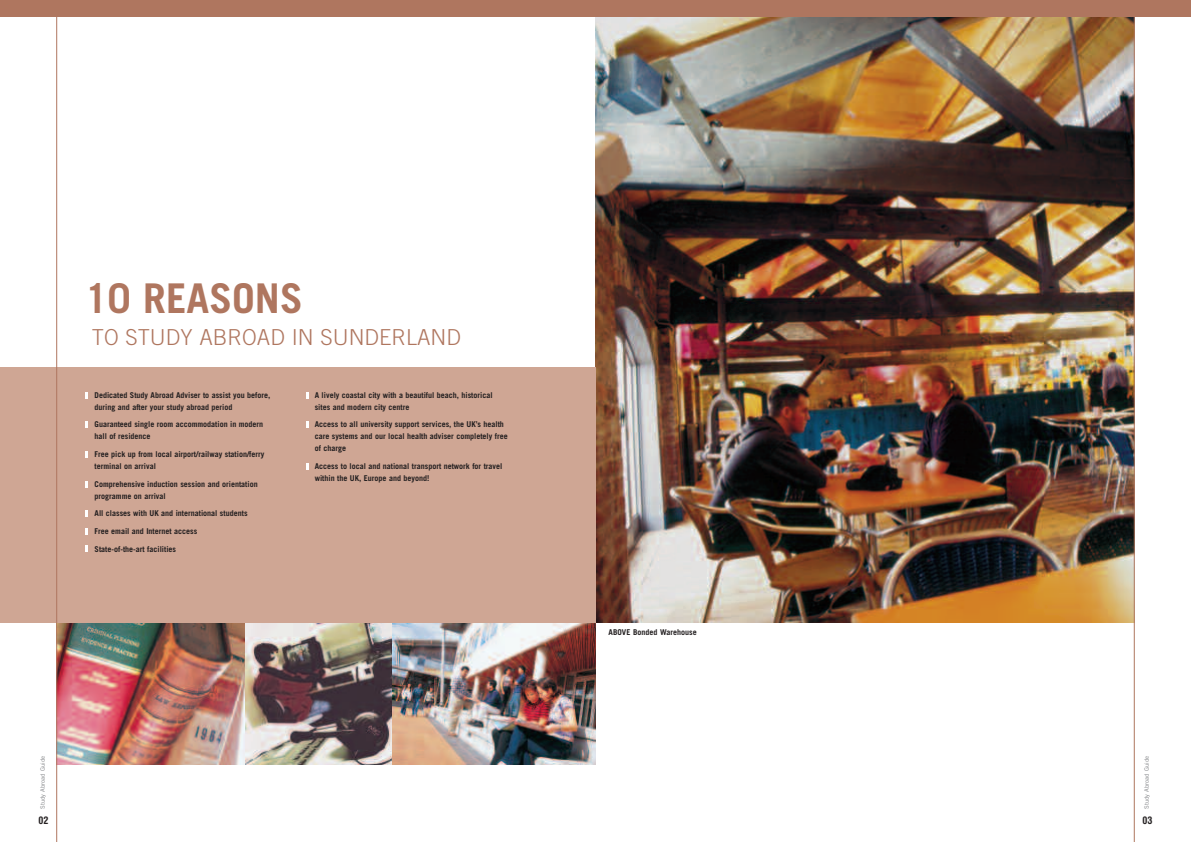
<style>
.page{position:relative;width:1191px;height:842px;background:#fff}
.page>*{position:absolute;margin:0;border:0;box-sizing:border-box;transform-origin:0 0}
.t1{font:700 41px "Trade Gothic";color:#af765f}
.t2{font:300 22px "Trade Gothic";color:#af765f}
.t3{font:700 condensed 10px "Swiss 721 BT";color:#231f20}
.t4{font:700 8px/12px "Trade Gothic";color:#231f20}
.t5{font:6px "Trade Gothic";color:#808285}
</style>
<div class="page">
<img style="left:57px;top:623px;width:188px;height:141px">
<img style="left:245px;top:623px;width:147px;height:141px">
<img style="left:392px;top:623px;width:203px;height:141px">
<img style="left:595px;top:17px;width:538px;height:606px">
<div style="left:0;top:368px;width:595px;height:255px;background:#cfa694"></div>
<svg style="left:86px;top:393px;width:2px;height:6px"></svg>
<svg style="left:86px;top:422px;width:2px;height:6px"></svg>
<svg style="left:86px;top:451px;width:2px;height:7px"></svg>
<svg style="left:86px;top:481px;width:2px;height:7px"></svg>
<svg style="left:86px;top:510px;width:2px;height:7px"></svg>
<svg style="left:86px;top:529px;width:2px;height:6px"></svg>
<svg style="left:86px;top:546px;width:2px;height:6px"></svg>
<svg style="left:306px;top:463px;width:2px;height:7px"></svg>
<svg style="left:306px;top:392px;width:2px;height:6px"></svg>
<svg style="left:306px;top:422px;width:2px;height:6px"></svg>
<hr style="left:56px;top:0;width:1px;height:842px;background:#af765f">
<hr style="left:1133px;top:0;width:1px;height:842px;background:#af765f">
<div style="left:0;top:0;width:1191px;height:17px;background:#af765f"></div>
<h1 class="t1" style="left:85px;top:284px;width:219px">10 REASONS</h1>
<h2 class="t2" style="left:92px;top:329px;width:371px">TO STUDY ABROAD IN SUNDERLAND</h2>
<p class="t4" style="left:95px;top:389px;width:177px">Dedicated Study Abroad Adviser to assist you before, during and after your study abroad period</p>
<p class="t4" style="left:95px;top:419px;width:170px">Guaranteed single room accommodation in modern hall of residence</p>
<p class="t4" style="left:95px;top:449px;width:171px">Free pick up from local airport/railway station/ferry terminal on arrival</p>
<p class="t4" style="left:95px;top:478px;width:165px">Comprehensive induction session and orientation programme on arrival</p>
<p class="t4" style="left:95px;top:508px;width:154px">All classes with UK and international students</p>
<p class="t4" style="left:95px;top:526px;width:104px">Free email and Internet access</p>
<p class="t4" style="left:95px;top:543px;width:83px">State-of-the-art facilities</p>
<p class="t4" style="left:315px;top:389px;width:179px">A lively coastal city with a beautiful beach, historical sites and modern city centre</p>
<p class="t4" style="left:315px;top:419px;width:194px">Access to all university support services, the UK’s health care systems and our local health adviser completely free of charge</p>
<p class="t4" style="left:315px;top:461px;width:189px">Access to local and national transport network for travel within the UK, Europe and beyond!</p>
<p class="t5" style="left:40px;top:809px;width:54px;rotate:-90deg">Study Abroad Guide</p>
<p class="t3" style="left:38px;top:816px;width:11px">02</p>
<p class="t4" style="left:608px;top:627px;width:90px">ABOVE Bonded Warehouse</p>
<p class="t5" style="left:1144px;top:809px;width:54px;rotate:-90deg">Study Abroad Guide</p>
<p class="t3" style="left:1142px;top:816px;width:11px">03</p>
</div>
